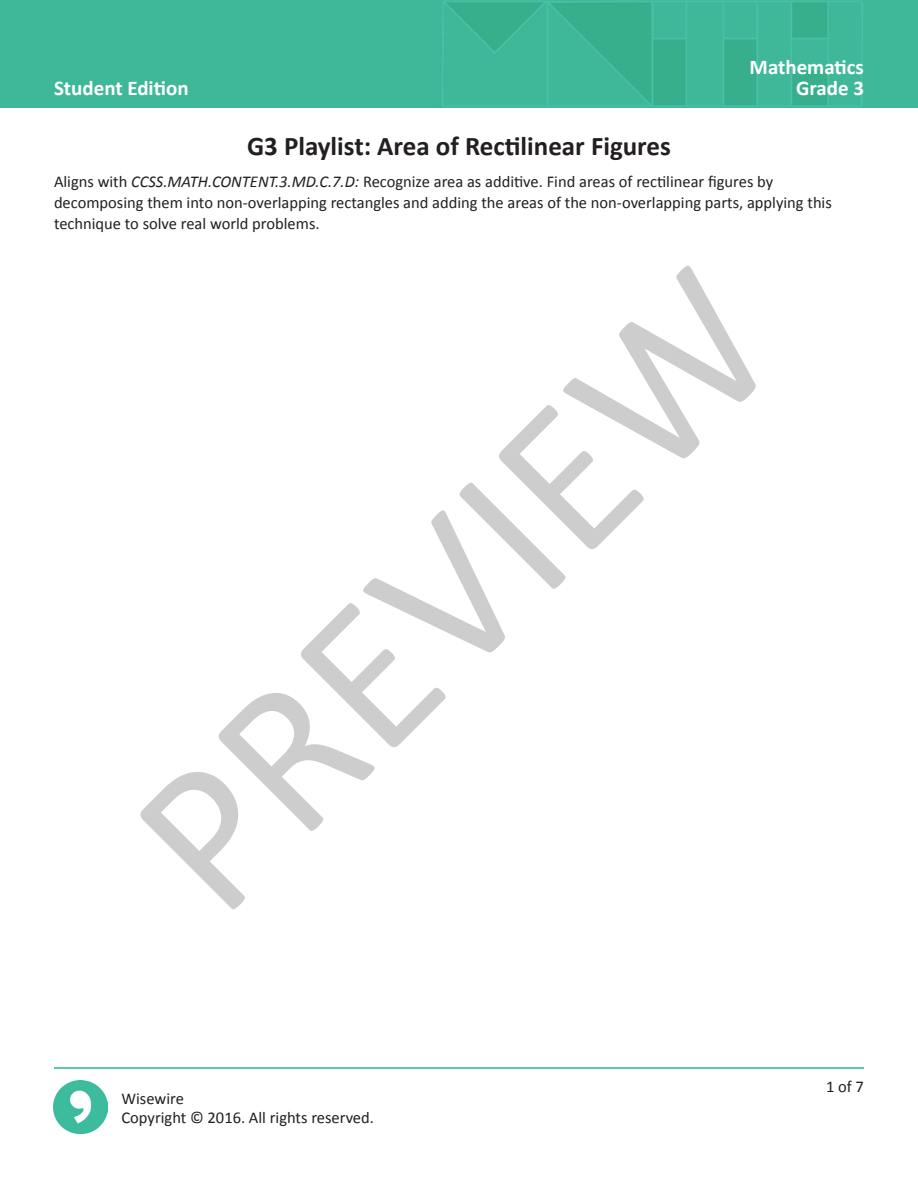
<style>
.page{position:relative;width:918px;height:1188px;background:#fff}
.page>*{position:absolute;margin:0;border:0;box-sizing:border-box;transform-origin:0 0}
.t1{font:214.35px "Calibri";color:rgb(0 0 0/.2)}
.t2{font:700 27px "Calibri";color:#231f20}
.t3{font:700 21px/21px "Calibri";color:#fff;text-align:right}
.t4{font:16.5px/21px "Calibri";color:#231f20}
.s1{font-style:italic}
</style>
<div class="page">
<img style="left:0;top:0;width:918px;height:108px">
<hr style="left:54px;top:1067px;width:810px;height:2px;background:#24bb9d">
<img style="left:54px;top:1080px;width:54px;height:54px">
<p class="t3" style="left:54px;top:77px;width:136px">Student Edition</p>
<p class="t3" style="left:750px;top:56px;width:116px">Mathematics<br>Grade 3</p>
<h2 class="t2" style="left:247px;top:130px;width:425px">G3 Playlist: Area of Rectilinear Figures</h2>
<p class="t4" style="left:54px;top:170px;width:779px">Aligns with <span class="s1">CCSS.MATH.CONTENT.3.MD.C.7.D:</span> Recognize area as additive. Find areas of rectilinear figures by decomposing them into non-overlapping rectangles and adding the areas of the non-overlapping parts, applying this technique to solve real world problems.</p>
<h1 class="t1" style="left:75px;top:777px;width:804px;rotate:-45deg">PREVIEW</h1>
<p class="t4" style="left:122px;top:1088px;width:254px;line-height:18.9px">Wisewire<br>Copyright © 2016. All rights reserved.</p>
<p class="t4" style="left:826px;top:1076px;width:39px">1 of 7</p>
</div>
